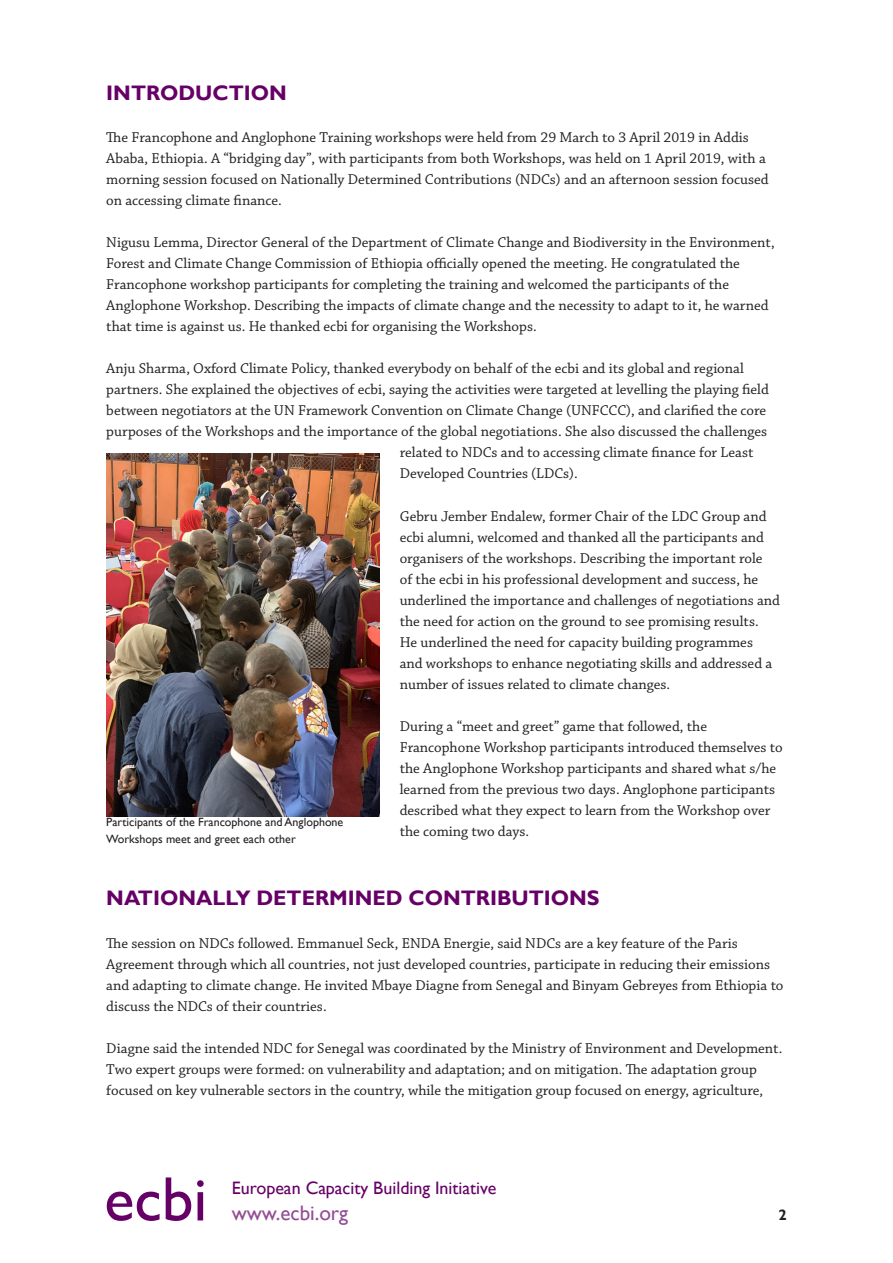
<style>
.page{position:relative;width:893px;height:1263px;background:#fff}
.page>*{position:absolute;margin:0;border:0;box-sizing:border-box;transform-origin:0 0}
.t1{font:63px "Gill Sans";color:#606}
.Heading_1{font:700 21px "Gill Sans";color:#606}
.t2{font:21px "Gill Sans";color:#944d94}
.t3{font:18px "Gill Sans";color:#606}
.Main_text{font:15px/21px "Chaparral Pro";color:#231f20}
.t4{font:700 15px "Gill Sans";color:#231f20}
.Table_text{font:12px/16.5px "Gill Sans";color:#231f20}
</style>
<div class="page">
<img style="left:106px;top:453px;width:273px;height:364px">
<p class="Heading_1" style="left:106px;top:80px;width:182px">INTRODUCTION</p>
<p class="Main_text" style="left:106px;top:127px;width:664px">The Francophone and Anglophone Training workshops were held from 29 March to 3 April 2019 in Addis Ababa, Ethiopia. A “bridging day”, with participants from both Workshops, was held on 1 April 2019, with a morning session focused on Nationally Determined Contributions (NDCs) and an afternoon session focused on accessing climate finance.</p>
<p class="Main_text" style="left:106px;top:232px;width:670px">Nigusu Lemma, Director General of the Department of Climate Change and Biodiversity in the Environment, Forest and Climate Change Commission of Ethiopia officially opened the meeting. He congratulated the Francophone workshop participants for completing the training and welcomed the participants of the Anglophone Workshop. Describing the impacts of climate change and the necessity to adapt to it, he warned that time is against us. He thanked ecbi for organising the Workshops.</p>
<p class="Main_text" style="left:106px;top:359px;width:639px">Anju Sharma, Oxford Climate Policy, thanked everybody on behalf of the ecbi and its global and regional</p>
<p class="Main_text" style="left:106px;top:380px;width:664px">partners. She explained the objectives of ecbi, saying the activities were targeted at levelling the playing field</p>
<p class="Main_text" style="left:106px;top:401px;width:661px">between negotiators at the UN Framework Convention on Climate Change (UNFCCC), and clarified the core</p>
<p class="Main_text" style="left:106px;top:422px;width:662px">purposes of the Workshops and the importance of the global negotiations. She also discussed the challenges</p>
<p class="Main_text" style="left:400px;top:443px;width:355px">related to NDCs and to accessing climate finance for Least</p>
<p class="Main_text" style="left:400px;top:464px;width:180px">Developed Countries (LDCs).</p>
<p class="Main_text" style="left:400px;top:506px;width:382px">Gebru Jember Endalew, former Chair of the LDC Group and ecbi alumni, welcomed and thanked all the participants and organisers of the workshops. Describing the important role<br>of the ecbi in his professional development and success, he underlined the importance and challenges of negotiations and the need for action on the ground to see promising results.<br>He underlined the need for capacity building programmes<br>and workshops to enhance negotiating skills and addressed a number of issues related to climate changes.</p>
<p class="Main_text" style="left:400px;top:716px;width:384px">During a “meet and greet” game that followed, the Francophone Workshop participants introduced themselves to the Anglophone Workshop participants and shared what s/he learned from the previous two days. Anglophone participants described what they expect to learn from the Workshop over the coming two days.</p>
<p class="Table_text" style="left:106px;top:814px;width:239px">Participants of the Francophone and Anglophone<br>Workshops meet and greet each other</p>
<p class="Heading_1" style="left:106px;top:886px;width:495px">NATIONALLY DETERMINED CONTRIBUTIONS</p>
<p class="Main_text" style="left:106px;top:933px;width:679px">The session on NDCs followed. Emmanuel Seck, ENDA Energie, said NDCs are a key feature of the Paris Agreement through which all countries, not just developed countries, participate in reducing their emissions and adapting to climate change. He invited Mbaye Diagne from Senegal and Binyam Gebreyes from Ethiopia to discuss the NDCs of their countries.</p>
<p class="Main_text" style="left:106px;top:1038px;width:678px">Diagne said the intended NDC for Senegal was coordinated by the Ministry of Environment and Development.<br>Two expert groups were formed: on vulnerability and adaptation; and on mitigation. The adaptation group focused on key vulnerable sectors in the country, while the mitigation group focused on energy, agriculture,</p>
<h1 class="t1" style="left:104px;top:1162px;width:105px">ecbi</h1>
<p class="t3" style="left:232px;top:1178px;width:266px">European Capacity Building Initiative</p>
<h2 class="t2" style="left:232px;top:1201px;width:118px">www.ecbi.org</h2>
<p class="t4" style="left:778px;top:1206px;width:10px">2</p>
</div>
